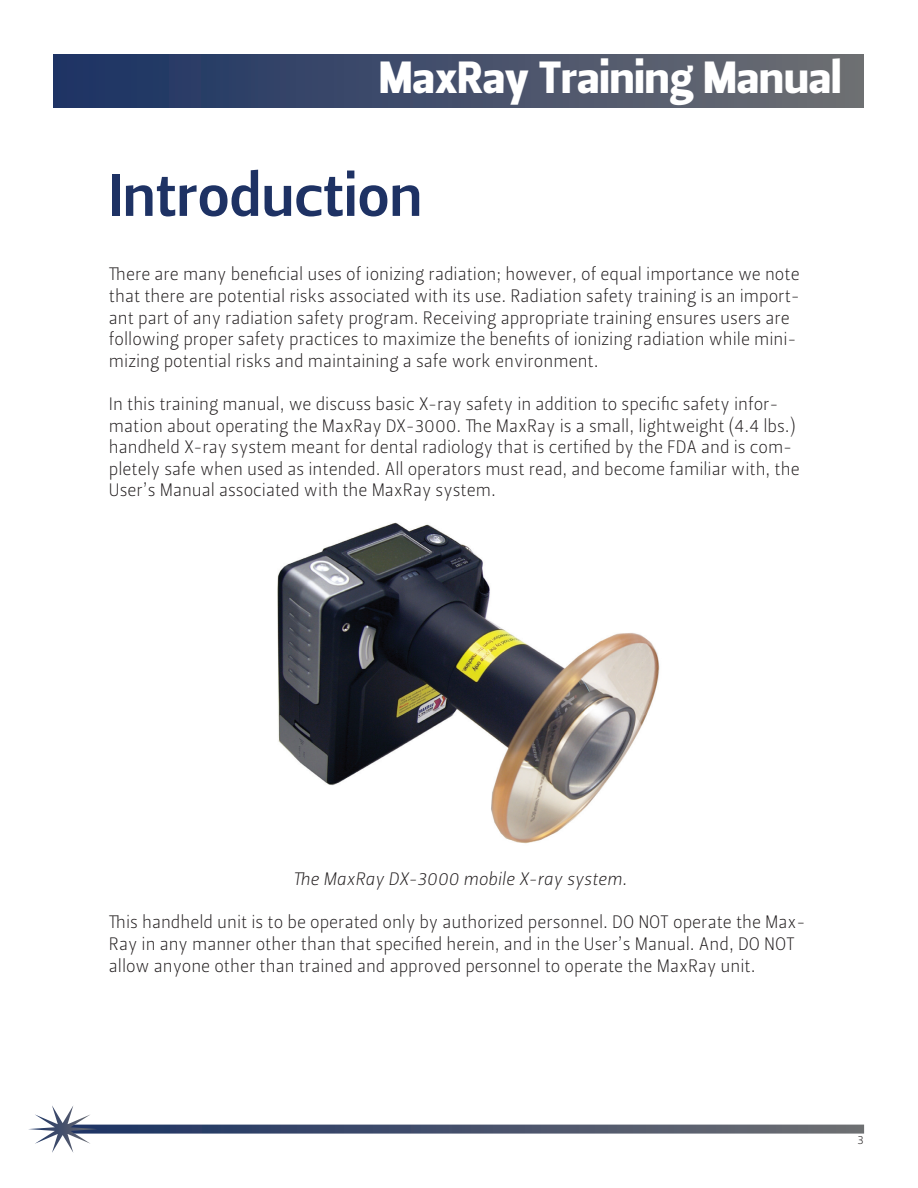
<style>
.page{position:relative;width:918px;height:1188px;background:#fff}
.page>*{position:absolute;margin:0;border:0;box-sizing:border-box;transform-origin:0 0}
.t1{font:60px "Leitura Sans Grot 3";color:#1e3264}
.t2{font:45px "Leitura Sans Grot 4";color:#fff}
.t3{font:18px/21.6px "Leitura Sans Grot 1";color:#231f20}
.t4{font:18px "Leitura Sans Italic 1";color:#231f20}
.t5{font:12px "Leitura Sans Grot 1";color:#231f20}
</style>
<div class="page">
<svg style="left:97px;top:1125px;width:767px;height:9px;background:#4f5972"></svg>
<svg style="left:28px;top:1105px;width:69px;height:48px"></svg>
<div style="left:54px;top:54px;width:810px;height:53px;background:linear-gradient(to right,#1b3264,#6f6f72)"></div>
<img style="left:277px;top:522px;width:383px;height:322px">
<h2 class="t2" style="left:379px;top:47px;width:464px">MaxRay Training Manual</h2>
<p class="t1" style="left:109px;top:155px;width:315px">Introduction</p>
<p class="t3" style="left:109px;top:264px;width:692px">There are many beneficial uses of ionizing radiation; however, of equal importance we note that there are potential risks associated with its use. Radiation safety training is an import&shy;ant part of any radiation safety program. Receiving appropriate training ensures users are following proper safety practices to maximize the benefits of ionizing radiation while mini&shy;mizing potential risks and maintaining a safe work environment.</p>
<p class="t3" style="left:109px;top:393px;width:692px">In this training manual, we discuss basic X-ray safety in addition to specific safety infor&shy;mation about operating the MaxRay DX-3000. The MaxRay is a small, lightweight (4.4 lbs.) handheld X-ray system meant for dental radiology that is certified by the FDA and is com&shy;pletely safe when used as intended. All operators must read, and become familiar with, the User’s Manual associated with the MaxRay system.</p>
<p class="t4" style="left:293px;top:867px;width:336px">The MaxRay DX-3000 mobile X-ray system.</p>
<p class="t3" style="left:109px;top:912px;width:698px">This handheld unit is to be operated only by authorized personnel. DO NOT operate the Max-<br>Ray in any manner other than that specified herein, and in the User’s Manual. And, DO NOT allow anyone other than trained and approved personnel to operate the MaxRay unit.</p>
<p class="t5" style="left:857px;top:1132px;width:8px">3</p>
</div>
